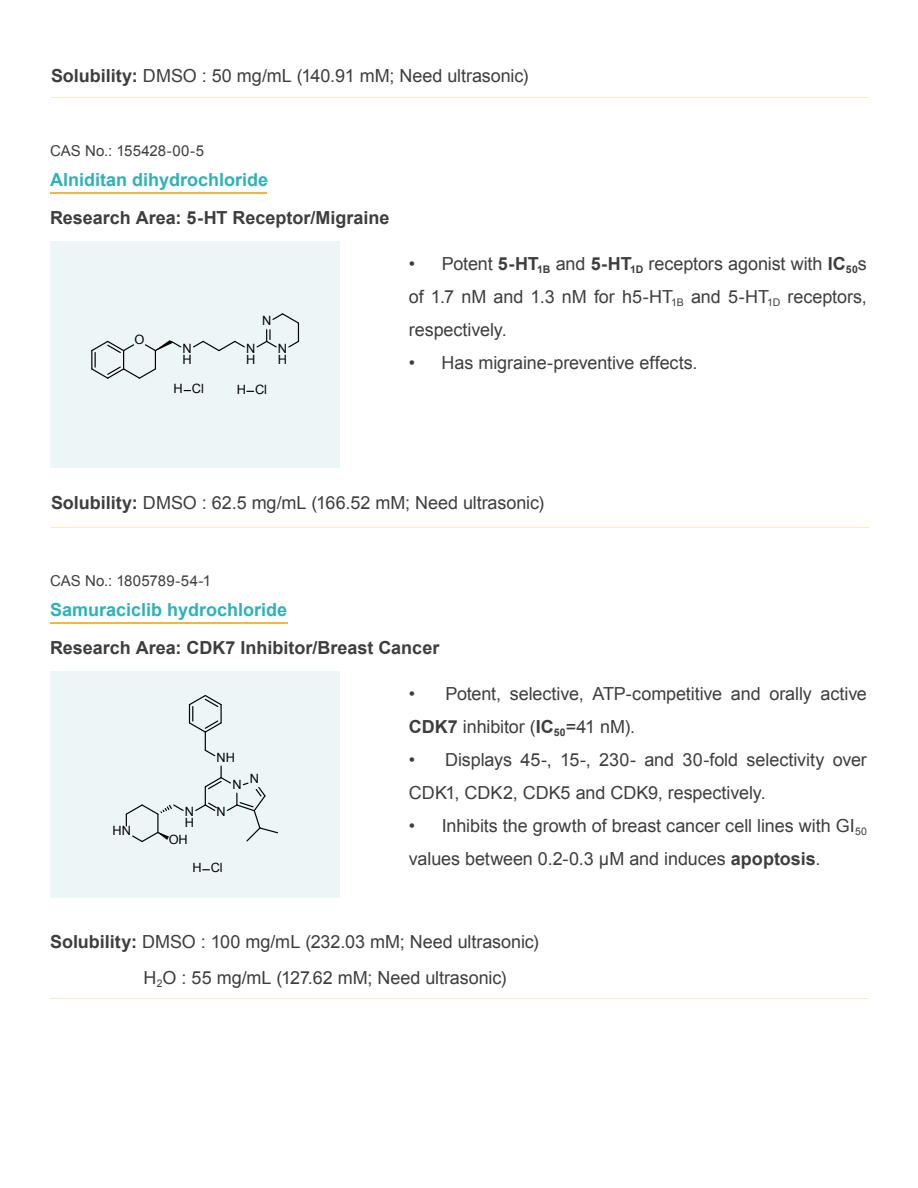
<style>
.page{position:relative;width:918px;height:1188px;background:#fff}
.page>*{position:absolute;margin:0;border:0;box-sizing:border-box;transform-origin:0 0}
.t1{font:18px/33px "Arial";letter-spacing:-.005em;color:#3e3e3f}
.t2{font:700 18px "Arial";color:#3e3e3f}
.t3{font:700 18px "Arial";color:#2eb1b8}
.t4{font:15px "Arial";color:#3e3e3f}
.t5{font:12.9px/10.6px "Arial";color:#030303}
.t6{font:12.75px/10.6px "Arial";letter-spacing:-.01em;color:#030303}
.s1{font-weight:700}
</style>
<div class="page">
<div style="left:50px;top:242px;width:290px;height:226px;background:#ecf6f6"></div>
<hr style="left:51px;top:97px;width:818px;height:1px;background:#faebc8">
<hr style="left:51px;top:528px;width:818px;height:1px;background:#faebc8">
<hr style="left:50px;top:998px;width:818px;height:1px;background:#faebc8">
<hr style="left:50px;top:192px;width:216px;height:2px;background:#f5b641">
<div style="left:50px;top:672px;width:290px;height:226px;background:#ecf6f6"></div>
<hr style="left:50px;top:622px;width:237px;height:2px;background:#f5b641">
<svg style="left:193px;top:340px;width:52px;height:12px"></svg>
<svg style="left:256px;top:313px;width:44px;height:35px"></svg>
<svg style="left:91px;top:340px;width:91px;height:39px"></svg>
<svg style="left:188px;top:695px;width:34px;height:62px"></svg>
<svg style="left:195px;top:766px;width:83px;height:76px"></svg>
<svg style="left:125px;top:804px;width:59px;height:38px"></svg>
<p class="t1" style="left:51px;top:59px;width:479px"><span class="s1">Solubility:</span> DMSO : 50 mg/mL (140.91 mM; Need ultrasonic)</p>
<p class="t4" style="left:50px;top:141px;width:155px">CAS No.: 155428-00-5</p>
<p class="t3" style="left:50px;top:168px;width:220px">Alniditan dihydrochloride</p>
<p class="t2" style="left:50px;top:205px;width:341px">Research Area: 5-HT Receptor/Migraine</p>
<p class="t5" style="left:135px;top:334px;width:11px">O</p>
<p class="t5" style="left:183px;top:343px;width:11px">N<br>H</p>
<p class="t5" style="left:246px;top:343px;width:11px">N<br>H</p>
<p class="t5" style="left:262px;top:316px;width:11px">N</p>
<p class="t5" style="left:174px;top:383px;width:32px">H Cl</p>
<p class="t5" style="left:237px;top:384px;width:32px">H Cl</p>
<p class="t5" style="left:278px;top:343px;width:11px">N<br>H</p>
<p class="t1" style="left:409px;top:247px;width:460px;text-align:justify">• Potent <span class="s1">5-HT</span><sub>1B</sub> and <span class="s1">5-HT</span><sub>1D</sub> receptors agonist with <span class="s1">IC</span><sub>50</sub>s of 1.7 nM and 1.3 nM for h5-HT<sub>1B</sub> and 5-HT<sub>1D</sub> receptors, respectively.</p>
<p class="t1" style="left:409px;top:346px;width:290px">• Has migraine-preventive effects.</p>
<p class="t1" style="left:51px;top:486px;width:495px"><span class="s1">Solubility:</span> DMSO : 62.5 mg/mL (166.52 mM; Need ultrasonic)</p>
<p class="t4" style="left:50px;top:571px;width:162px">CAS No.: 1805789-54-1</p>
<p class="t3" style="left:50px;top:598px;width:239px">Samuraciclib hydrochloride</p>
<p class="t2" style="left:50px;top:635px;width:391px">Research Area: CDK7 Inhibitor/Breast Cancer</p>
<p class="t6" style="left:113px;top:825px;width:20px">HN</p>
<p class="t6" style="left:217px;top:752px;width:20px">NH</p>
<p class="t6" style="left:185px;top:807px;width:11px">N<br>H</p>
<p class="t6" style="left:217px;top:807px;width:11px">N</p>
<p class="t6" style="left:169px;top:834px;width:21px">OH</p>
<p class="t6" style="left:193px;top:863px;width:32px">H Cl</p>
<p class="t6" style="left:232px;top:777px;width:28px">N N</p>
<p class="t1" style="left:409px;top:677px;width:460px">• Potent, selective, ATP-competitive and orally active<br><span class="s1">CDK7</span> inhibitor (<span class="s1">IC</span><sub>50</sub>=41 nM).</p>
<p class="t1" style="left:409px;top:743px;width:459px">• Displays 45-, 15-, 230- and 30-fold selectivity over<br>CDK1, CDK2, CDK5 and CDK9, respectively.</p>
<p class="t1" style="left:409px;top:809px;width:459px">• Inhibits the growth of breast cancer cell lines with GI<sub>50 </sub>values between 0.2-0.3 µM and induces <span class="s1">apoptosis</span>.</p>
<p class="t1" style="left:143px;top:924px;width:397px;line-height:36px;text-indent:-93px"><span class="s1">Solubility:</span> DMSO : 100 mg/mL (232.03 mM; Need ultrasonic)<br>H<sub>2</sub>O : 55 mg/mL (127.62 mM; Need ultrasonic)</p>
</div>
